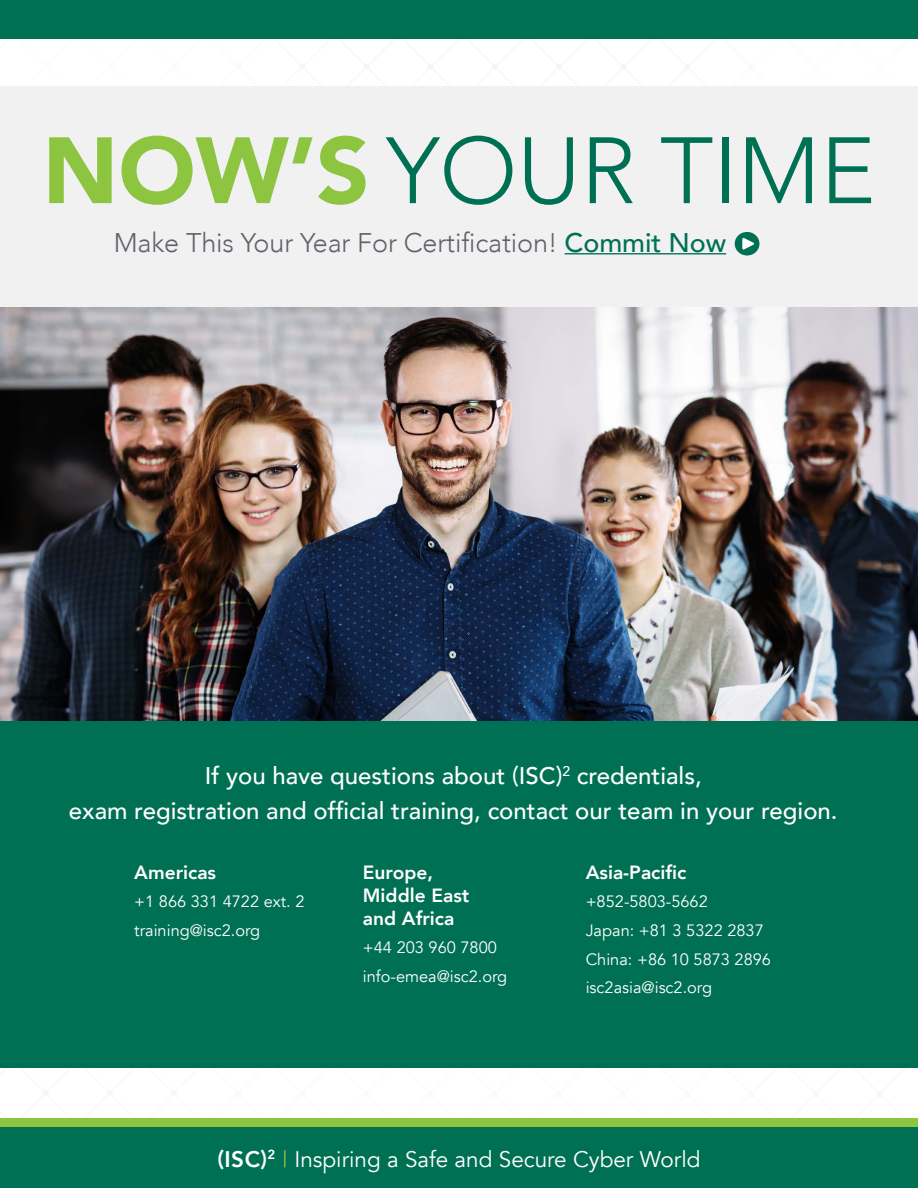
<style>
.page{position:relative;width:918px;height:1188px;background:#fff}
.page>*{position:absolute;margin:0;border:0;box-sizing:border-box;transform-origin:0 0}
.t1{font:300 93px "Avenir";color:#007054}
.t2{font:300 27px "Avenir";letter-spacing:-.005em;color:#5f636a}
.t3{font:500 24px/34.5px "Avenir";color:#fff;text-align:center}
.t4{font:22.5px "Avenir";color:#fff}
.t5{font:800 19.2px/23px "Avenir";color:#fff}
.t6{font:16.35px/28.7px "Avenir";color:#fff}
.s1{font-weight:900;color:#8dc440}
.s2{font-weight:500;color:#007054}
.s3{font-weight:800}
.s4{color:#8dc440}
</style>
<div class="page">
<img style="left:0;top:0;width:918px;height:1188px">
<h1 class="t1" style="left:43px;top:116px;width:834px"><span class="s1">NOW’S</span> YOUR TIME</h1>
<h2 class="t2" style="left:114px;top:226px;width:614px">Make This Your Year For Certification! <span class="s2">Commit Now</span></h2>
<h3 class="t3" style="left:69px;top:757px;width:770px">If you have questions about (ISC)<sup>2</sup> credentials,<br>exam registration and official training, contact our team in your region.</h3>
<p class="t5" style="left:134px;top:861px;width:83px">Americas</p>
<p class="t6" style="left:134px;top:888px;width:172px">+1 866 331 4722 ext. 2 training@isc2.org</p>
<p class="t5" style="left:363px;top:861px;width:108px">Europe,<br>Middle East and Africa</p>
<p class="t6" style="left:363px;top:934px;width:146px">+44 203 960 7800 info-emea@isc2.org</p>
<p class="t5" style="left:586px;top:861px;width:102px">Asia-Pacific</p>
<p class="t6" style="left:586px;top:888px;width:187px">+852-5803-5662<br>Japan: +81 3 5322 2837<br>China: +86 10 5873 2896 isc2asia@isc2.org</p>
<h3 class="t4" style="left:218px;top:1146px;width:485px"><span class="s3">(ISC)</span><sup>2</sup> <span class="s4">|</span> Inspiring a Safe and Secure Cyber World</h3>
</div>
